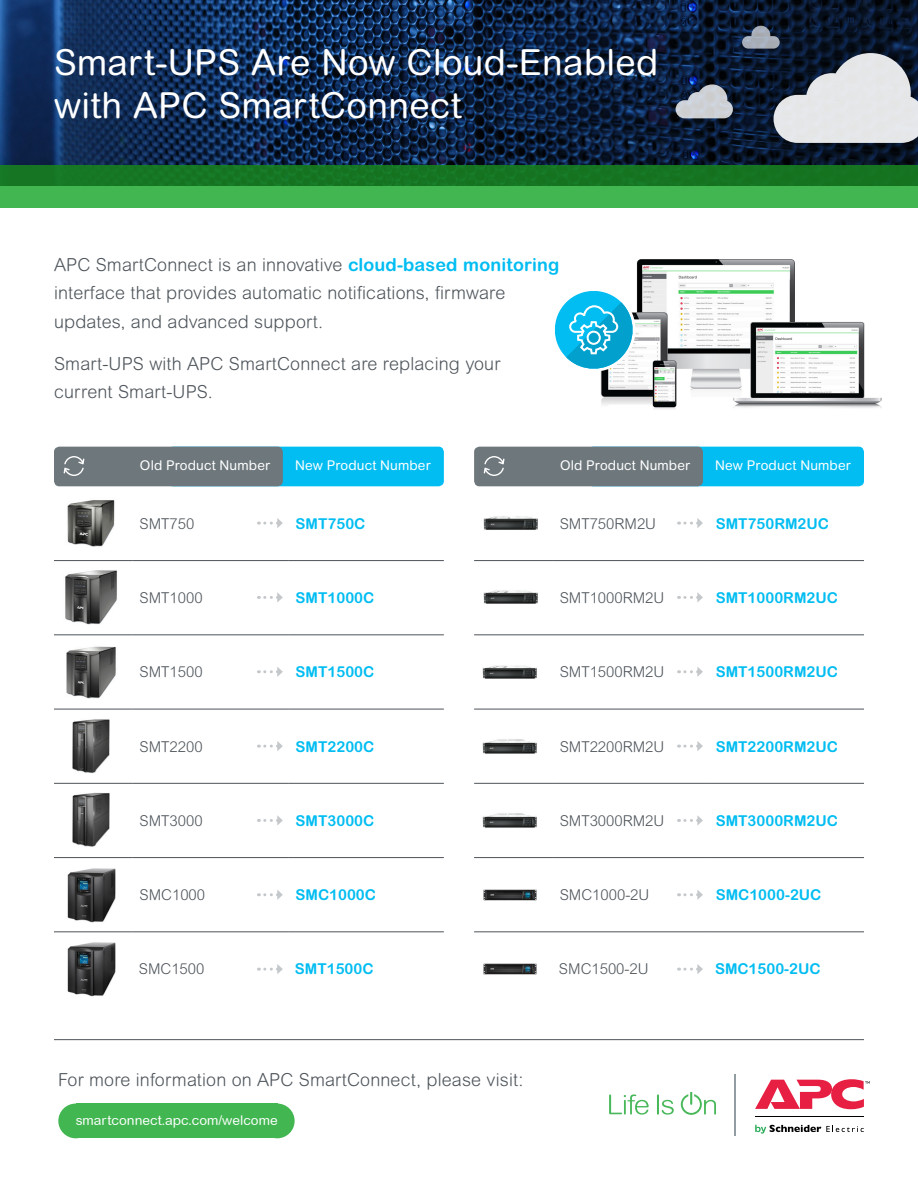
<style>
.page{position:relative;width:918px;height:1188px;background:#fff}
.page>*{position:absolute;margin:0;border:0;box-sizing:border-box;transform-origin:0 0}
.t1{font:36px/43.2px "Arial Rounded MT Std";letter-spacing:.01em;color:#fff}
.t2{font:300 18px/28.5px "Arial Rounded MT Std";letter-spacing:.01em;color:#4d545a}
.t3{font:700 15px "Arial Rounded MT Std";color:#01bdf2}
.t4{font:300 15px "Arial Rounded MT Std";color:#4d545a}
.t5{font:13.5px "Arial Rounded MT Std";letter-spacing:.01em;color:#fff}
.t6{font:13.5px "Arial Rounded MT";color:#fff}
.s1{font-weight:700;color:#01bdf2}
</style>
<div class="page">
<img style="left:0;top:0;width:918px;height:165px">
<div style="left:0;top:165px;width:918px;height:21px;background:#167522"></div>
<div style="left:0;top:186px;width:918px;height:22px;background:#42b751"></div>
<svg style="left:609px;top:1094px;width:40px;height:21px"></svg>
<svg style="left:657px;top:1094px;width:17px;height:21px"></svg>
<svg style="left:681px;top:1092px;width:35px;height:23px"></svg>
<hr style="left:734px;top:1074px;width:1px;height:62px;background:#919da1">
<svg style="left:755px;top:1125px;width:109px;height:9px"></svg>
<hr style="left:756px;top:1116px;width:108px;height:1px;background:#000">
<svg style="left:755px;top:1079px;width:115px;height:30px"></svg>
<img style="left:601px;top:259px;width:281px;height:150px">
<hr style="left:54px;top:560px;width:79px;height:1px;background:#4d545a">
<hr style="left:133px;top:560px;width:156px;height:1px;background:#4d545a">
<hr style="left:289px;top:560px;width:155px;height:1px;background:#4d545a">
<hr style="left:54px;top:635px;width:79px;height:1px;background:#4d545a">
<hr style="left:133px;top:635px;width:156px;height:1px;background:#4d545a">
<hr style="left:289px;top:635px;width:155px;height:1px;background:#4d545a">
<hr style="left:54px;top:709px;width:79px;height:1px;background:#4d545a">
<hr style="left:133px;top:709px;width:156px;height:1px;background:#4d545a">
<hr style="left:289px;top:709px;width:155px;height:1px;background:#4d545a">
<hr style="left:54px;top:783px;width:79px;height:1px;background:#4d545a">
<hr style="left:133px;top:783px;width:156px;height:1px;background:#4d545a">
<hr style="left:289px;top:783px;width:155px;height:1px;background:#4d545a">
<hr style="left:54px;top:857px;width:79px;height:1px;background:#4d545a">
<hr style="left:133px;top:857px;width:156px;height:1px;background:#4d545a">
<hr style="left:289px;top:857px;width:155px;height:1px;background:#4d545a">
<hr style="left:54px;top:932px;width:79px;height:1px;background:#4d545a">
<hr style="left:133px;top:932px;width:156px;height:1px;background:#4d545a">
<hr style="left:289px;top:932px;width:155px;height:1px;background:#4d545a">
<hr style="left:474px;top:560px;width:79px;height:1px;background:#4d545a">
<hr style="left:553px;top:560px;width:156px;height:1px;background:#4d545a">
<hr style="left:709px;top:560px;width:155px;height:1px;background:#4d545a">
<hr style="left:474px;top:635px;width:79px;height:1px;background:#4d545a">
<hr style="left:553px;top:635px;width:156px;height:1px;background:#4d545a">
<hr style="left:709px;top:635px;width:155px;height:1px;background:#4d545a">
<hr style="left:474px;top:709px;width:79px;height:1px;background:#4d545a">
<hr style="left:553px;top:709px;width:156px;height:1px;background:#4d545a">
<hr style="left:709px;top:709px;width:155px;height:1px;background:#4d545a">
<hr style="left:474px;top:783px;width:79px;height:1px;background:#4d545a">
<hr style="left:553px;top:783px;width:156px;height:1px;background:#4d545a">
<hr style="left:709px;top:783px;width:155px;height:1px;background:#4d545a">
<hr style="left:474px;top:857px;width:79px;height:1px;background:#4d545a">
<hr style="left:553px;top:857px;width:156px;height:1px;background:#4d545a">
<hr style="left:709px;top:857px;width:155px;height:1px;background:#4d545a">
<hr style="left:474px;top:932px;width:79px;height:1px;background:#4d545a">
<hr style="left:553px;top:932px;width:156px;height:1px;background:#4d545a">
<hr style="left:709px;top:932px;width:155px;height:1px;background:#4d545a">
<div style="left:168px;top:447px;width:276px;height:39px;background:#01bdf2;border-radius:5px"></div>
<div style="left:588px;top:447px;width:276px;height:39px;background:#01bdf2;border-radius:5px"></div>
<div style="left:54px;top:447px;width:229px;height:39px;background:#6e777c;border-radius:5px"></div>
<div style="left:474px;top:447px;width:229px;height:39px;background:#6e777c;border-radius:5px"></div>
<svg style="left:265px;top:518px;width:18px;height:10px"></svg>
<svg style="left:679px;top:518px;width:24px;height:10px"></svg>
<svg style="left:265px;top:592px;width:18px;height:11px"></svg>
<svg style="left:679px;top:592px;width:24px;height:11px"></svg>
<svg style="left:265px;top:667px;width:18px;height:10px"></svg>
<svg style="left:679px;top:667px;width:24px;height:10px"></svg>
<svg style="left:265px;top:741px;width:18px;height:10px"></svg>
<svg style="left:679px;top:741px;width:24px;height:10px"></svg>
<svg style="left:265px;top:890px;width:18px;height:10px"></svg>
<svg style="left:679px;top:890px;width:24px;height:10px"></svg>
<svg style="left:265px;top:964px;width:18px;height:10px"></svg>
<svg style="left:679px;top:964px;width:24px;height:10px"></svg>
<svg style="left:265px;top:815px;width:18px;height:11px"></svg>
<svg style="left:679px;top:815px;width:24px;height:11px"></svg>
<svg style="left:555px;top:281px;width:87px;height:93px"></svg>
<svg style="left:64px;top:456px;width:20px;height:20px"></svg>
<svg style="left:484px;top:456px;width:21px;height:20px"></svg>
<div style="left:76px;top:1104px;width:202px;height:34px;background:#42b751"></div>
<div style="left:58px;top:1104px;width:35px;height:34px;background:#42b751;border-radius:50%"></div>
<div style="left:260px;top:1104px;width:35px;height:34px;background:#42b751;border-radius:50%"></div>
<hr style="left:54px;top:1039px;width:810px;height:1px;background:#4d545a">
<svg style="left:676px;top:84px;width:57px;height:34px;background:#969da9"></svg>
<svg style="left:742px;top:26px;width:176px;height:117px;background:#757c89"></svg>
<img style="left:67px;top:500px;width:48px;height:47px">
<img style="left:484px;top:516px;width:54px;height:14px">
<img style="left:65px;top:570px;width:52px;height:55px">
<img style="left:484px;top:590px;width:54px;height:14px">
<img style="left:66px;top:646px;width:50px;height:53px">
<img style="left:483px;top:665px;width:54px;height:14px">
<img style="left:72px;top:719px;width:38px;height:54px">
<img style="left:483px;top:739px;width:54px;height:15px">
<img style="left:72px;top:793px;width:38px;height:54px">
<img style="left:483px;top:813px;width:54px;height:15px">
<img style="left:67px;top:868px;width:49px;height:54px">
<img style="left:483px;top:889px;width:54px;height:12px">
<img style="left:67px;top:942px;width:49px;height:55px">
<img style="left:483px;top:963px;width:54px;height:12px">
<p class="t1" style="left:54px;top:41px;width:606px">Smart-UPS Are Now Cloud-Enabled with APC SmartConnect</p>
<p class="t2" style="left:54px;top:250px;width:507px">APC SmartConnect is an innovative <span class="s1">cloud-based monitoring </span>interface that provides automatic notifications, firmware updates, and advanced support.</p>
<p class="t2" style="left:54px;top:349px;width:448px">Smart-UPS with APC SmartConnect are replacing your current Smart-UPS.</p>
<p class="t5" style="left:140px;top:458px;width:132px">Old Product Number</p>
<p class="t5" style="left:295px;top:458px;width:137px">New Product Number</p>
<p class="t5" style="left:560px;top:458px;width:132px">Old Product Number</p>
<p class="t5" style="left:715px;top:458px;width:137px">New Product Number</p>
<p class="t4" style="left:140px;top:515px;width:56px">SMT750</p>
<p class="t3" style="left:296px;top:515px;width:71px">SMT750C</p>
<p class="t4" style="left:560px;top:515px;width:98px">SMT750RM2U</p>
<p class="t3" style="left:716px;top:515px;width:115px">SMT750RM2UC</p>
<p class="t4" style="left:140px;top:589px;width:65px">SMT1000</p>
<p class="t3" style="left:296px;top:589px;width:80px">SMT1000C</p>
<p class="t4" style="left:560px;top:589px;width:106px">SMT1000RM2U</p>
<p class="t3" style="left:716px;top:589px;width:124px">SMT1000RM2UC</p>
<p class="t4" style="left:140px;top:664px;width:65px">SMT1500</p>
<p class="t3" style="left:296px;top:663px;width:80px">SMT1500C</p>
<p class="t4" style="left:560px;top:664px;width:106px">SMT1500RM2U</p>
<p class="t3" style="left:716px;top:663px;width:124px">SMT1500RM2UC</p>
<p class="t4" style="left:140px;top:738px;width:65px">SMT2200</p>
<p class="t3" style="left:296px;top:738px;width:80px">SMT2200C</p>
<p class="t4" style="left:560px;top:738px;width:106px">SMT2200RM2U</p>
<p class="t3" style="left:716px;top:738px;width:124px">SMT2200RM2UC</p>
<p class="t4" style="left:140px;top:812px;width:65px">SMT3000</p>
<p class="t3" style="left:296px;top:812px;width:80px">SMT3000C</p>
<p class="t4" style="left:560px;top:812px;width:106px">SMT3000RM2U</p>
<p class="t3" style="left:716px;top:812px;width:124px">SMT3000RM2UC</p>
<p class="t4" style="left:140px;top:886px;width:67px">SMC1000</p>
<p class="t3" style="left:296px;top:886px;width:82px">SMC1000C</p>
<p class="t4" style="left:560px;top:886px;width:91px">SMC1000-2U</p>
<p class="t3" style="left:716px;top:886px;width:107px">SMC1000-2UC</p>
<p class="t4" style="left:139px;top:961px;width:67px">SMC1500</p>
<p class="t3" style="left:295px;top:960px;width:80px">SMT1500C</p>
<p class="t4" style="left:559px;top:961px;width:91px">SMC1500-2U</p>
<p class="t3" style="left:715px;top:960px;width:107px">SMC1500-2UC</p>
<p class="t2" style="left:58px;top:1065px;width:467px">For more information on APC SmartConnect, please visit:</p>
<p class="t6" style="left:76px;top:1112px;width:204px">smartconnect.apc.com/welcome</p>
</div>
